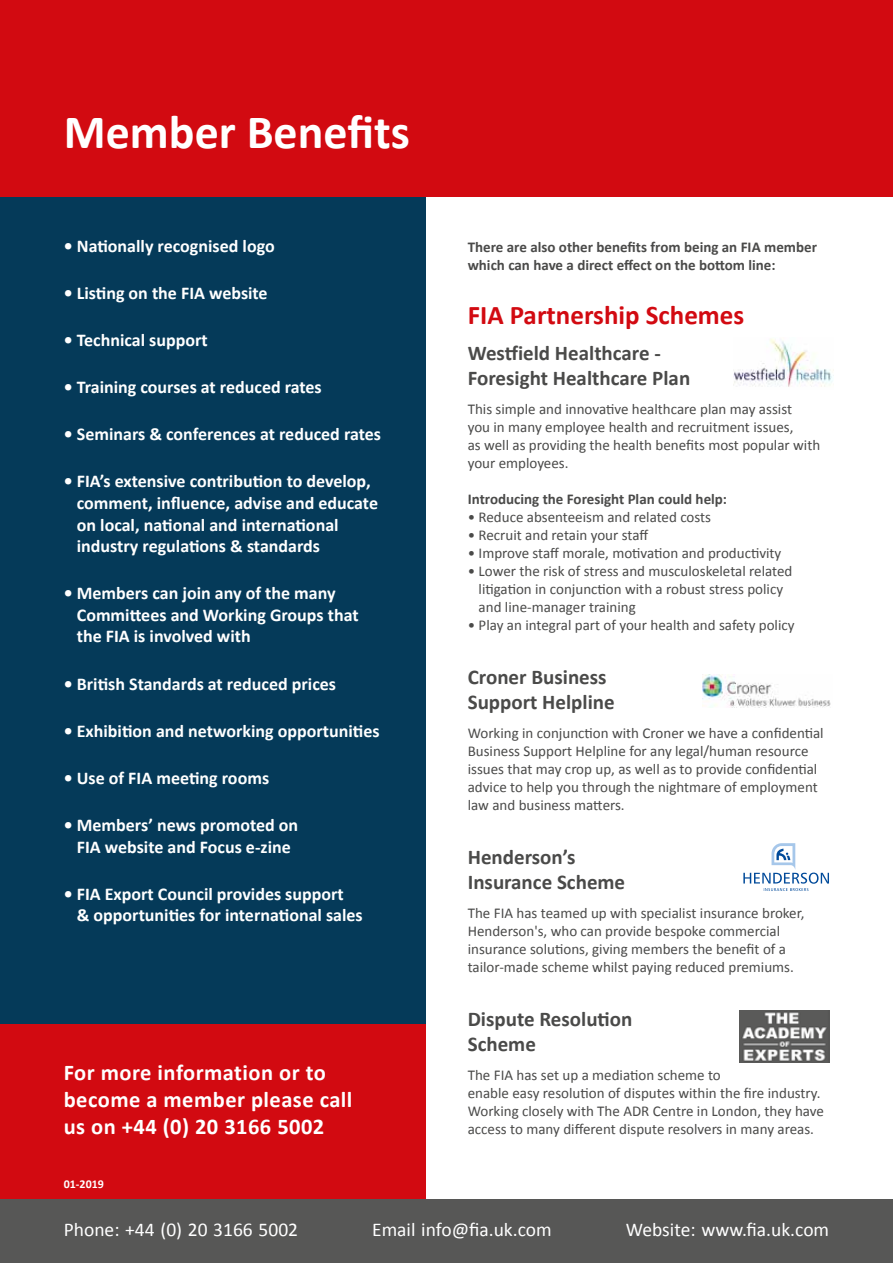
<style>
.page{position:relative;width:893px;height:1263px;background:#fff}
.page>*{position:absolute;margin:0;border:0;box-sizing:border-box;transform-origin:0 0}
.t1{font:700 48px "Calibri";color:#fff}
.t2{font:700 27px "Calibri";color:#d20a11}
.t3{font:700 22.5px/27px "Calibri";letter-spacing:.02em;color:#fff}
.t4{font:700 21px/25.2px "Calibri";color:#4a4a49}
.t5{font:19.5px "Calibri";color:#fff}
.t6{font:700 18px/21.6px "Calibri";color:#fff}
.t7{font:15px/18px "Calibri";color:#4a4a49}
.t8{font:700 15px/18px "Calibri";color:#4a4a49}
.t9{font:700 12px "Calibri";color:#fff}
</style>
<div class="page">
<hr style="left:892px;top:251px;width:1px;height:142px;background:#d20a11">
<div style="left:0;top:196px;width:425px;height:1003px;background:#053a59"></div>
<div style="left:0;top:1025px;width:425px;height:238px;background:#d20a11"></div>
<div style="left:0;top:0;width:893px;height:196px;background:#d20a11"></div>
<img style="left:733px;top:338px;width:100px;height:49px">
<img style="left:702px;top:674px;width:129px;height:34px">
<svg style="left:743px;top:843px;width:86px;height:48px"></svg>
<img style="left:740px;top:1010px;width:89px;height:53px">
<div style="left:0;top:1199px;width:893px;height:64px;background:#575756"></div>
<h1 class="t1" style="left:64px;top:102px;width:348px">Member Benefits</h1>
<p class="t6" style="left:64px;top:234px;width:212px">• Nationally recognised logo</p>
<p class="t6" style="left:64px;top:281px;width:205px">• Listing on the FIA website</p>
<p class="t6" style="left:64px;top:328px;width:146px">• Technical support</p>
<p class="t6" style="left:64px;top:375px;width:260px">• Training courses at reduced rates</p>
<p class="t6" style="left:64px;top:423px;width:319px">• Seminars &amp; conferences at reduced rates</p>
<p class="t6" style="left:77px;top:470px;width:303px;text-indent:-13px">• FIA’s extensive contribution to develop, comment, influence, advise and educate on local, national and international industry regulations &amp; standards</p>
<p class="t6" style="left:77px;top:582px;width:283px;text-indent:-13px">• Members can join any of the many<br>Committees and Working Groups that the FIA is involved with</p>
<p class="t6" style="left:64px;top:672px;width:274px">• British Standards at reduced prices</p>
<p class="t6" style="left:64px;top:719px;width:317px">• Exhibition and networking opportunities</p>
<p class="t6" style="left:64px;top:766px;width:207px">• Use of FIA meeting rooms</p>
<p class="t6" style="left:64px;top:813px;width:236px;text-align:center">• Members’ news promoted on<br>FIA website and Focus e-zine</p>
<p class="t6" style="left:77px;top:882px;width:287px;text-indent:-13px">• FIA Export Council provides support<br>&amp; opportunities for international sales</p>
<h3 class="t3" style="left:64px;top:1058px;width:290px">For more information or to become a member please call us on +44 (0) 20 3166 5002</h3>
<p class="t9" style="left:64px;top:1177px;width:42px">01-2019</p>
<p class="t8" style="left:468px;top:237px;width:351px">There are also other benefits from being an FIA member which can have a direct effect on the bottom line:</p>
<h2 class="t2" style="left:468px;top:298px;width:278px">FIA Partnership Schemes</h2>
<h3 class="t4" style="left:468px;top:339px;width:224px">Westfield Healthcare -<br>Foresight Healthcare Plan</h3>
<p class="t7" style="left:468px;top:399px;width:354px">This simple and innovative healthcare plan may assist<br>you in many employee health and recruitment issues,<br>as well as providing the health benefits most popular with your employees.</p>
<p class="t8" style="left:468px;top:489px;width:261px">Introducing the Foresight Plan could help:</p>
<p class="t7" style="left:468px;top:507px;width:245px">• Reduce absenteeism and related costs</p>
<p class="t7" style="left:468px;top:525px;width:182px">• Recruit and retain your staff</p>
<p class="t7" style="left:468px;top:543px;width:315px">• Improve staff morale, motivation and productivity</p>
<p class="t7" style="left:479px;top:561px;width:315px;text-indent:-11px">• Lower the risk of stress and musculoskeletal related litigation in conjunction with a robust stress policy and line-manager training</p>
<p class="t7" style="left:468px;top:615px;width:328px">• Play an integral part of your health and safety policy</p>
<h3 class="t4" style="left:468px;top:663px;width:148px">Croner Business<br>Support Helpline</h3>
<p class="t7" style="left:468px;top:723px;width:357px">Working in conjunction with Croner we have a confidential Business Support Helpline for any legal/human resource issues that may crop up, as well as to provide confidential advice to help you through the nightmare of employment law and business matters.</p>
<h3 class="t4" style="left:468px;top:843px;width:159px">Henderson’s<br>Insurance Scheme</h3>
<p class="t7" style="left:468px;top:903px;width:338px">The FIA has teamed up with specialist insurance broker, Henderson's, who can provide bespoke commercial insurance solutions, giving members the benefit of a tailor-made scheme whilst paying reduced premiums.</p>
<h3 class="t4" style="left:468px;top:1005px;width:166px">Dispute Resolution<br>Scheme</h3>
<p class="t7" style="left:468px;top:1065px;width:358px">The FIA has set up a mediation scheme to<br>enable easy resolution of disputes within the fire industry.<br>Working closely with The ADR Centre in London, they have access to many different dispute resolvers in many areas.</p>
<h3 class="t5" style="left:64px;top:1217px;width:236px">Phone: +44 (0) 20 3166 5002</h3>
<h3 class="t5" style="left:372px;top:1217px;width:181px">Email info@fia.uk.com</h3>
<h3 class="t5" style="left:626px;top:1217px;width:205px">Website: www.fia.uk.com</h3>
</div>
